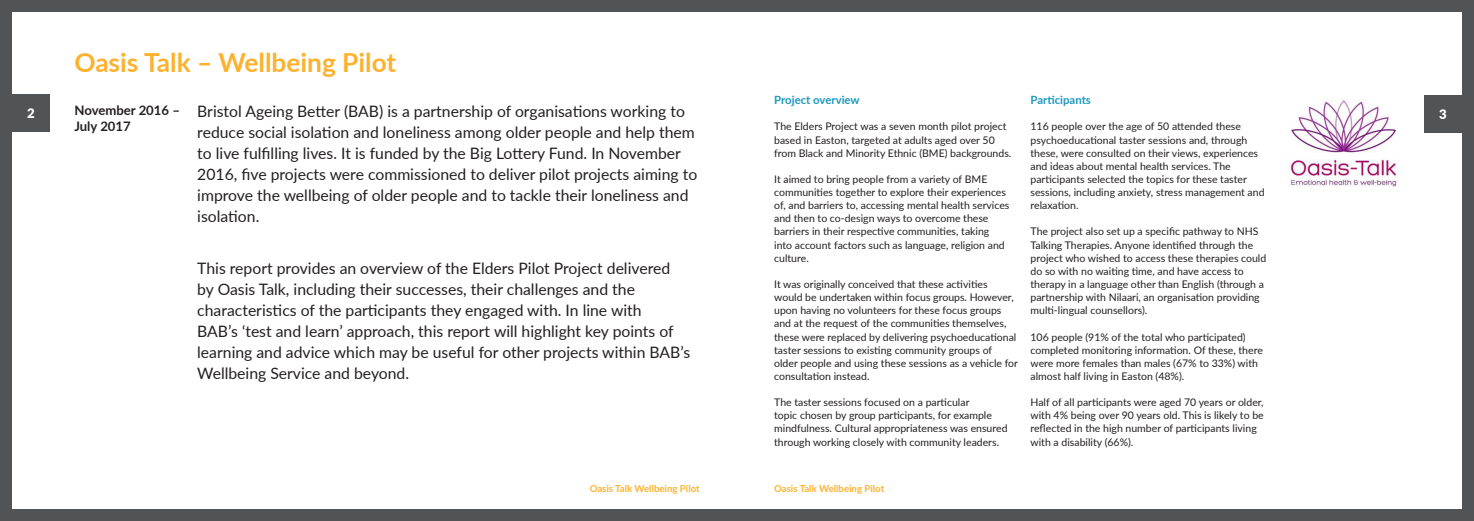
<style>
.page{position:relative;width:1474px;height:521px;background:#fff}
.page>*{position:absolute;margin:0;border:0;box-sizing:border-box;transform-origin:0 0}
._2_PAGE_HEADER-yello{font:700 26.25px "Lato";color:#fcb22f}
._2_INTRO_copy{font:15.75px/21px "Lato";color:#231f20}
._1_BASTARD_COLUMN-La{font:700 13.12px/15.8px "Lato";color:#231f20}
._1_FOLIOS_in_squares{font:900 13.12px "Lato";color:#fff}
._2_BODY_COPY_XHead_B{font:700 11.38px "Lato";color:#1c98bf}
._2_BODY_COPY{font:10.5px/13.1px "Lato";color:#231f20}
.t1{font:700 9.62px "Lato";color:#fcb22f}
</style>
<div class="page">
<div style="left:0;top:0;width:737px;height:521px;background:#505457"></div>
<div style="left:737px;top:0;width:736px;height:521px;background:#505457"></div>
<div style="left:12px;top:12px;width:725px;height:496px;background:#fff"></div>
<div style="left:737px;top:12px;width:724px;height:496px;background:#fff"></div>
<div style="left:12px;top:94px;width:38px;height:37px;background:#505457"></div>
<div style="left:1424px;top:95px;width:37px;height:38px;background:#505457"></div>
<img style="left:1290px;top:99px;width:107px;height:88px">
<p class="_2_PAGE_HEADER-yello" style="left:74px;top:43px;width:323px">Oasis Talk – Wellbeing Pilot</p>
<p class="_1_BASTARD_COLUMN-La" style="left:74px;top:102px;width:107px">November 2016 –<br>July 2017</p>
<p class="_2_BODY_COPY_XHead_B" style="left:1030px;top:92px;width:62px">Participants</p>
<p class="_2_BODY_COPY" style="left:1030px;top:120px;width:235px">116 people over the age of 50 attended these psychoeducational taster sessions and, through these, were consulted on their views, experiences and ideas about mental health services. The participants selected the topics for these taster sessions, including anxiety, stress management and relaxation.</p>
<p class="_2_BODY_COPY" style="left:1030px;top:225px;width:237px">The project also set up a specific pathway to NHS Talking Therapies. Anyone identified through the project who wished to access these therapies could do so with no waiting time, and have access to therapy in a language other than English (through a partnership with Nilaari, an organisation providing multi-lingual counsellors).</p>
<p class="_2_BODY_COPY" style="left:1030px;top:330px;width:234px">106 people (91% of the total who participated) completed monitoring information. Of these, there were more females than males (67% to 33%) with almost half living in Easton (48%).</p>
<p class="_2_BODY_COPY" style="left:1030px;top:395px;width:235px">Half of all participants were aged 70 years or older, with 4% being over 90 years old. This is likely to be reflected in the high number of participants living with a disability (66%).</p>
<p class="_2_BODY_COPY_XHead_B" style="left:774px;top:92px;width:87px">Project overview</p>
<p class="_2_BODY_COPY" style="left:774px;top:120px;width:239px">The Elders Project was a seven month pilot project based in Easton, targeted at adults aged over 50 from Black and Minority Ethnic (BME) backgrounds.</p>
<p class="_2_BODY_COPY" style="left:774px;top:172px;width:237px">It aimed to bring people from a variety of BME communities together to explore their experiences of, and barriers to, accessing mental health services and then to co-design ways to overcome these barriers in their respective communities, taking into account factors such as language, religion and culture.</p>
<p class="_2_BODY_COPY" style="left:774px;top:277px;width:245px">It was originally conceived that these activities would be undertaken within focus groups. However, upon having no volunteers for these focus groups and at the request of the communities themselves, these were replaced by delivering psychoeducational taster sessions to existing community groups of older people and using these sessions as a vehicle for consultation instead.</p>
<p class="_2_BODY_COPY" style="left:774px;top:395px;width:235px">The taster sessions focused on a particular<br>topic chosen by group participants, for example mindfulness. Cultural appropriateness was ensured through working closely with community leaders.</p>
<p class="_2_INTRO_copy" style="left:197px;top:100px;width:501px">Bristol Ageing Better (BAB) is a partnership of organisations working to reduce social isolation and loneliness among older people and help them to live fulfilling lives. It is funded by the Big Lottery Fund. In November 2016, five projects were commissioned to deliver pilot projects aiming to improve the wellbeing of older people and to tackle their loneliness and isolation.</p>
<p class="_1_FOLIOS_in_squares" style="left:27px;top:103px;width:9px">2</p>
<p class="_1_FOLIOS_in_squares" style="left:1438px;top:105px;width:9px">3</p>
<p class="_2_INTRO_copy" style="left:197px;top:257px;width:494px">This report provides an overview of the Elders Pilot Project delivered by Oasis Talk, including their successes, their challenges and the characteristics of the participants they engaged with. In line with<br>BAB’s ‘test and learn’ approach, this report will highlight key points of learning and advice which may be useful for other projects within BAB’s Wellbeing Service and beyond.</p>
<p class="t1" style="left:589px;top:481px;width:112px">Oasis Talk Wellbeing Pilot</p>
<p class="t1" style="left:774px;top:481px;width:112px">Oasis Talk Wellbeing Pilot</p>
</div>
